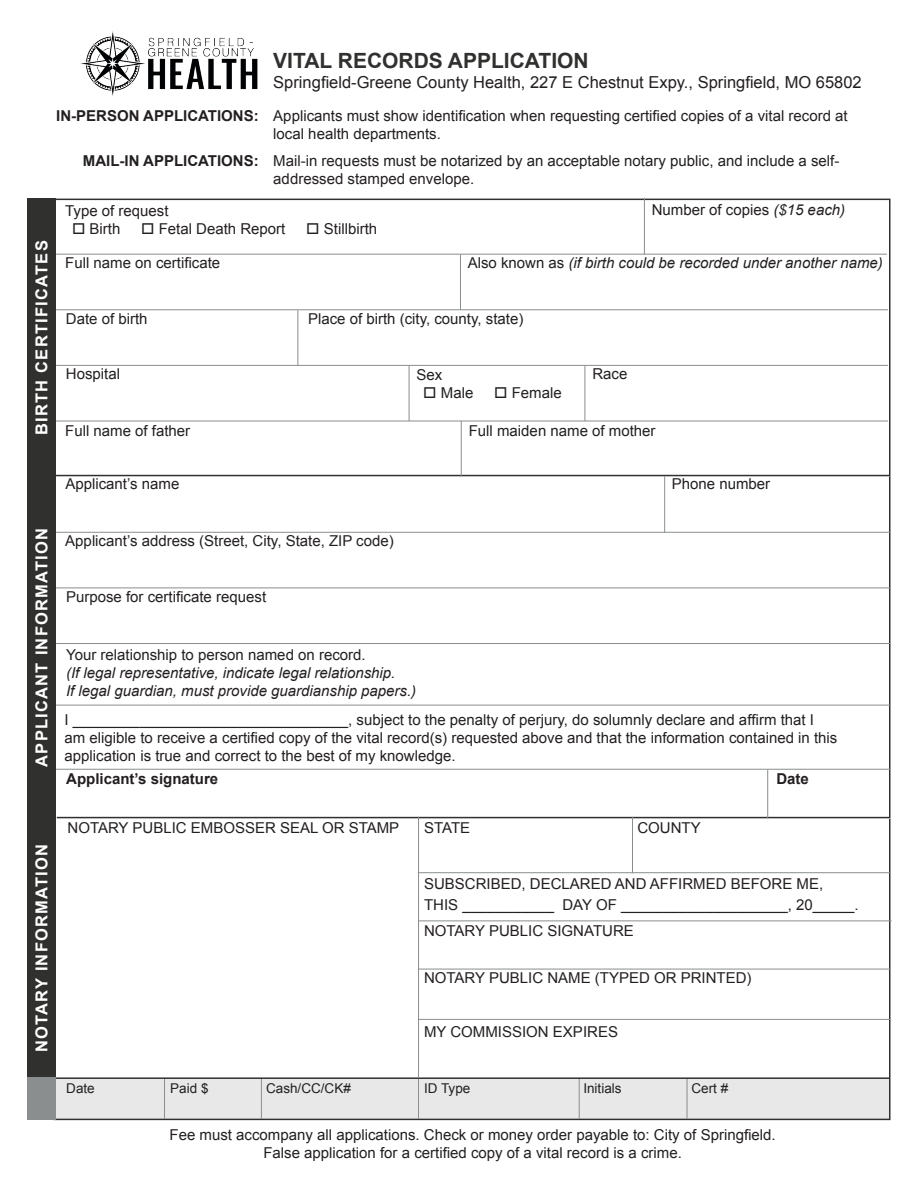
<style>
.page{position:relative;width:918px;height:1188px;background:#fff}
.page>*{position:absolute;margin:0;border:0;box-sizing:border-box;transform-origin:0 0}
.t1{font:700 21px "Arial";color:#30302f}
.t2{font:16.5px "Arial";color:#231f20}
.t3{font:700 16.5px "Arial";letter-spacing:.075em;color:#fff}
.t4{font:15px/18px "Arial";color:#231f20}
.t5{font:italic 15px "Arial";color:#231f20}
.t6{font:700 15px "Arial";color:#231f20}
.t7{font:13.5px "Arial";color:#231f20}
.s1{font-style:italic}
.s2{font-style:normal}
</style>
<div class="page">
<div style="left:54px;top:199px;width:836px;height:277px;border:2px solid #30302f"></div>
<hr style="left:52px;top:254px;width:835px;height:1px;background:#8a8e8e">
<hr style="left:52px;top:309px;width:836px;height:1px;background:#8a8e8e">
<hr style="left:644px;top:198px;width:1px;height:56px;background:#8a8e8e">
<hr style="left:298px;top:310px;width:1px;height:55px;background:#8a8e8e">
<hr style="left:460px;top:255px;width:1px;height:55px;background:#8a8e8e">
<hr style="left:52px;top:365px;width:836px;height:1px;background:#8a8e8e">
<hr style="left:52px;top:421px;width:836px;height:1px;background:#8a8e8e">
<hr style="left:409px;top:365px;width:1px;height:56px;background:#8a8e8e">
<hr style="left:585px;top:365px;width:1px;height:56px;background:#8a8e8e">
<hr style="left:461px;top:421px;width:1px;height:56px;background:#8a8e8e">
<div style="left:27px;top:199px;width:29px;height:278px;background:#30302f"></div>
<svg style="left:56px;top:475px;width:835px;height:342px"></svg>
<hr style="left:55px;top:705px;width:835px;height:1px;background:#8a8e8e">
<hr style="left:767px;top:770px;width:1px;height:48px;background:#8a8e8e">
<hr style="left:55px;top:769px;width:835px;height:1px;background:#8a8e8e">
<svg style="left:53px;top:817px;width:838px;height:304px"></svg>
<img style="left:80px;top:31px;width:178px;height:65px">
<hr style="left:56px;top:532px;width:834px;height:1px;background:#8a8e8e">
<hr style="left:55px;top:588px;width:835px;height:1px;background:#8a8e8e">
<hr style="left:664px;top:476px;width:1px;height:57px;background:#8a8e8e">
<hr style="left:55px;top:643px;width:835px;height:1px;background:#8a8e8e">
<div style="left:27px;top:476px;width:29px;height:342px;background:#30302f"></div>
<hr style="left:164px;top:1078px;width:1px;height:41px;background:#8a8e8e">
<hr style="left:261px;top:1078px;width:1px;height:41px;background:#8a8e8e">
<hr style="left:418px;top:1078px;width:1px;height:41px;background:#8a8e8e">
<hr style="left:579px;top:1078px;width:1px;height:41px;background:#8a8e8e">
<hr style="left:687px;top:1078px;width:1px;height:41px;background:#8a8e8e">
<hr style="left:54px;top:1077px;width:835px;height:2px;background:#30302f">
<hr style="left:418px;top:817px;width:1px;height:261px;background:#8a8e8e">
<hr style="left:418px;top:872px;width:472px;height:1px;background:#8a8e8e">
<hr style="left:632px;top:817px;width:1px;height:56px;background:#8a8e8e">
<hr style="left:419px;top:921px;width:473px;height:1px;background:#8a8e8e">
<hr style="left:418px;top:969px;width:472px;height:1px;background:#8a8e8e">
<hr style="left:418px;top:1019px;width:472px;height:1px;background:#8a8e8e">
<div style="left:27px;top:818px;width:29px;height:260px;background:#30302f"></div>
<div style="left:27px;top:1077px;width:29px;height:43px;background:#8a8e8e"></div>
<p class="t3" style="left:31px;top:435px;width:196px;rotate:-90deg">BIRTH CERTIFICATES</p>
<p class="t6" style="left:56px;top:105px;width:204px">IN-PERSON APPLICATIONS:</p>
<p class="t6" style="left:83px;top:150px;width:177px">MAIL-IN APPLICATIONS:</p>
<p class="t1" style="left:273px;top:47px;width:317px">VITAL RECORDS APPLICATION</p>
<p class="t2" style="left:273px;top:71px;width:590px">Springfield-Greene County Health, 227 E Chestnut Expy., Springfield, MO 65802</p>
<p class="t4" style="left:273px;top:106px;width:576px">Applicants must show identification when requesting certified copies of a vital record at</p>
<p class="t4" style="left:273px;top:124px;width:169px">local health departments.</p>
<p class="t4" style="left:273px;top:151px;width:568px">Mail-in requests must be notarized by an acceptable notary public, and include a self&shy;addressed stamped envelope.</p>
<p class="t4" style="left:65px;top:202px;width:105px">Type of request</p>
<p class="t4" style="left:72px;top:220px;width:50px">□ Birth</p>
<p class="t4" style="left:141px;top:220px;width:146px">□ Fetal Death Report</p>
<p class="t4" style="left:306px;top:220px;width:72px">□ Stillbirth</p>
<p class="t4" style="left:65px;top:254px;width:157px">Full name on certificate</p>
<p class="t4" style="left:652px;top:201px;width:195px">Number of copies <span class="s1">($15 each)</span></p>
<p class="t5" style="left:468px;top:253px;width:417px"><span class="s2">Also known as</span> (if birth could be recorded under another name)</p>
<p class="t4" style="left:66px;top:310px;width:83px">Date of birth</p>
<p class="t4" style="left:308px;top:310px;width:217px">Place of birth (city, county, state)</p>
<p class="t4" style="left:66px;top:365px;width:56px">Hospital</p>
<p class="t4" style="left:417px;top:366px;width:27px">Sex</p>
<p class="t4" style="left:423px;top:384px;width:52px">□ Male</p>
<p class="t4" style="left:494px;top:384px;width:69px">□ Female</p>
<p class="t4" style="left:592px;top:365px;width:37px">Race</p>
<p class="t4" style="left:65px;top:421px;width:127px">Full name of father</p>
<p class="t4" style="left:469px;top:421px;width:188px">Full maiden name of mother</p>
<p class="t3" style="left:31px;top:767px;width:240px;rotate:-90deg">APPLICANT INFORMATION</p>
<p class="t3" style="left:31px;top:1052px;width:210px;rotate:-90deg">NOTARY INFORMATION</p>
<p class="t4" style="left:65px;top:475px;width:115px">Applicant’s name</p>
<p class="t4" style="left:672px;top:475px;width:100px">Phone number</p>
<p class="t4" style="left:65px;top:532px;width:330px">Applicant’s address (Street, City, State, ZIP code)</p>
<p class="t4" style="left:66px;top:588px;width:202px">Purpose for certificate request</p>
<p class="t4" style="left:66px;top:646px;width:301px">Your relationship to person named on record.</p>
<p class="t5" style="left:66px;top:663px;width:331px">(If legal representative, indicate legal relationship.</p>
<p class="t5" style="left:66px;top:681px;width:352px">If legal guardian, must provide guardianship papers.)</p>
<p class="t4" style="left:65px;top:711px;width:774px">I _________________________________, subject to the penalty of perjury, do solumnly declare and affirm that I am eligible to receive a certified copy of the vital record(s) requested above and that the information contained in this</p>
<p class="t4" style="left:65px;top:747px;width:393px">application is true and correct to the best of my knowledge.</p>
<p class="t6" style="left:66px;top:768px;width:153px">Applicant’s signature</p>
<p class="t6" style="left:776px;top:768px;width:34px">Date</p>
<p class="t4" style="left:68px;top:819px;width:333px">NOTARY PUBLIC EMBOSSER SEAL OR STAMP</p>
<p class="t4" style="left:424px;top:819px;width:48px">STATE</p>
<p class="t4" style="left:637px;top:819px;width:65px">COUNTY</p>
<p class="t4" style="left:424px;top:874px;width:401px">SUBSCRIBED, DECLARED AND AFFIRMED BEFORE ME,</p>
<p class="t4" style="left:424px;top:895px;width:436px">THIS ___________ DAY OF ____________________, 20_____.</p>
<p class="t4" style="left:424px;top:922px;width:211px">NOTARY PUBLIC SIGNATURE</p>
<p class="t4" style="left:424px;top:969px;width:329px">NOTARY PUBLIC NAME (TYPED OR PRINTED)</p>
<p class="t4" style="left:424px;top:1023px;width:195px">MY COMMISSION EXPIRES</p>
<p class="t7" style="left:66px;top:1079px;width:30px">Date</p>
<p class="t7" style="left:170px;top:1079px;width:40px">Paid $</p>
<p class="t7" style="left:266px;top:1079px;width:86px">Cash/CC/CK#</p>
<p class="t7" style="left:424px;top:1079px;width:48px">ID Type</p>
<p class="t7" style="left:583px;top:1079px;width:40px">Initials</p>
<p class="t7" style="left:692px;top:1079px;width:38px">Cert #</p>
<p class="t4" style="left:170px;top:1126px;width:608px">Fee must accompany all applications. Check or money order payable to: City of Springfield.</p>
<p class="t4" style="left:263px;top:1144px;width:420px">False application for a certified copy of a vital record is a crime.</p>
</div>
